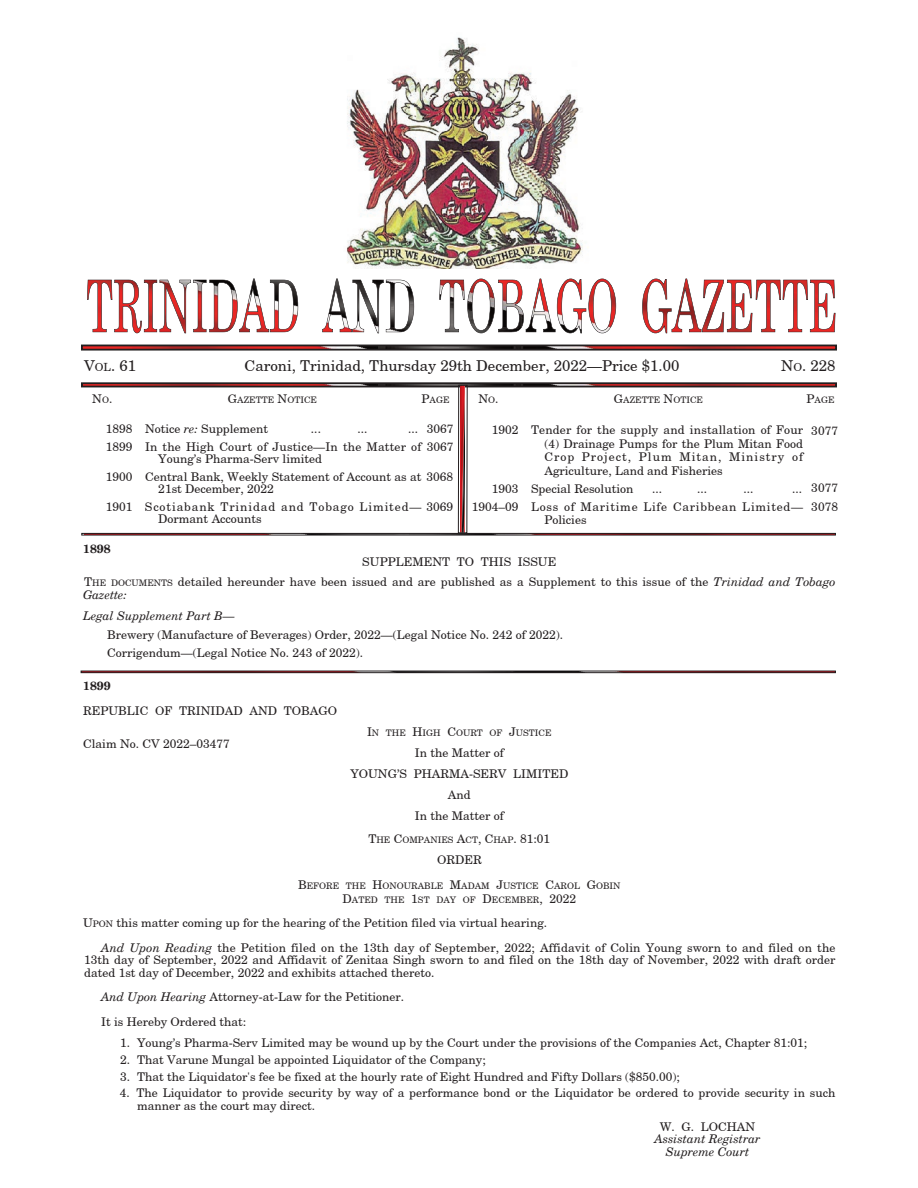
<style>
.page{position:relative;width:918px;height:1188px;background:#fff}
.page>*{position:absolute;margin:0;border:0;box-sizing:border-box;transform-origin:0 0}
.t1{font:15px "New Century Schoolbook";color:#231f20}
.t2{font:12px/13.5px "New Century Schoolbook";color:#231f20}
.t3{font:italic 12px/20.5px "New Century Schlbk";color:#231f20}
.t4{font:12px/17.9px "New Century Schoolbook";letter-spacing:.06em;color:#231f20;text-align:right}
.t5{font:12px "New Century Schoolbook";letter-spacing:.075em;color:#231f20}
.t6{font:700 12px "New Century Schlbk";color:#231f20}
.t7{font:9px/14.4px "New Century Schoolbook";color:#231f20;text-align:center}
.s1{font-size:11.25px}
.s2{color:#fff}
.s3{font-size:9px}
.s4{font-size:12px}
.s5{font-family:"New Century Schlbk";font-style:italic}
</style>
<div class="page">
<img style="left:347px;top:37px;width:236px;height:231px">
<div style="left:81px;top:345px;width:756px;height:6px;border:2px solid #231f20"></div>
<svg style="left:87px;top:279px;width:748px;height:54px"></svg>
<div style="left:82px;top:533px;width:754px;height:2px;border:1px solid #231f20"></div>
<div style="left:81px;top:382px;width:756px;height:5px;border:2px solid #231f20"></div>
<img style="left:461px;top:387px;width:3px;height:144px">
<div style="left:458px;top:385px;width:9px;height:148px;border:1px solid #231f20"></div>
<div style="left:81px;top:671px;width:755px;height:2px;border:1px solid #231f20"></div>
<p class="t1" style="left:84px;top:360px;width:54px">V<span class="s1">OL</span>. 61</p>
<p class="t1" style="left:245px;top:360px;width:436px">Caroni, Trinidad, Thursday 29th December, 2022–Price $1.00</p>
<p class="t1" style="left:781px;top:360px;width:56px">N<span class="s1">O</span>. 228</p>
<p class="t2" style="left:82px;top:393px;width:31px"><span class="s2">N</span>N<span class="s3">O</span>.</p>
<p class="t7" style="left:228px;top:394px;width:91px"><span class="s4">G</span>AZETTE <span class="s4">N</span>OTICE</p>
<p class="t7" style="left:421px;top:394px;width:30px"><span class="s4">P</span>AGE</p>
<p class="t2" style="left:478px;top:393px;width:22px">N<span class="s3">O</span>.</p>
<p class="t7" style="left:614px;top:394px;width:91px"><span class="s4">G</span>AZETTE <span class="s4">N</span>OTICE</p>
<p class="t7" style="left:806px;top:394px;width:30px"><span class="s4">P</span>AGE</p>
<p class="t2" style="left:106px;top:421px;width:349px;line-height:18px;text-align:right">3067<br>1899 In the High Court of Justice–In the Matter of 3067</p>
<p class="t2" style="left:106px;top:471px;width:349px">1900 Central Bank, Weekly Statement of Account as at 3068</p>
<p class="t5" style="left:106px;top:502px;width:349px">1901 Scotiabank Trinidad and Tobago Limited– 3069</p>
<p class="t2" style="left:106px;top:423px;width:164px">1898 Notice <span class="s5">re:</span> Supplement</p>
<p class="t2" style="left:311px;top:423px;width:12px">...</p>
<p class="t2" style="left:357px;top:423px;width:12px">...</p>
<p class="t2" style="left:408px;top:423px;width:12px">...</p>
<p class="t2" style="left:158px;top:453px;width:165px">Young’s Pharma-Serv limited</p>
<p class="t2" style="left:158px;top:483px;width:117px">21st December, 2022</p>
<p class="t2" style="left:158px;top:513px;width:105px">Dormant Accounts</p>
<p class="t6" style="left:83px;top:541px;width:29px">1898</p>
<p class="t2" style="left:84px;top:552px;width:753px;line-height:20.5px;text-align:center">SUPPLEMENT TO THIS ISSUE<br>T<span class="s3">HE DOCUMENTS</span> detailed hereunder have been issued and are published as a Supplement to this issue of the <span class="s5">Trinidad and Tobago</span></p>
<p class="t3" style="left:83px;top:585px;width:153px">Gazette:<br>Legal Supplement Part B—</p>
<p class="t2" style="left:107px;top:627px;width:458px;line-height:17.5px">Brewery (Manufacture of Beverages) Order, 2022–(Legal Notice No. 242 of 2022).<br>Corrigendum–(Legal Notice No. 243 of 2022).</p>
<p class="t6" style="left:83px;top:678px;width:29px">1899</p>
<p class="t2" style="left:83px;top:705px;width:256px">REPUBLIC OF TRINIDAD AND TOBAGO</p>
<p class="t7" style="left:367px;top:727px;width:186px"><span class="s4">I</span>N THE <span class="s4">H</span>IGH <span class="s4">C</span>OURT OF <span class="s4">J</span>USTICE</p>
<p class="t2" style="left:83px;top:738px;width:148px">Claim No. CV 2022—03477</p>
<p class="t2" style="left:350px;top:744px;width:220px;line-height:21px;text-align:center">In the Matter of<br>YOUNG’S PHARMA-SERV LIMITED<br>And<br>In the Matter of</p>
<p class="t7" style="left:369px;top:833px;width:183px"><span class="s4">T</span>HE <span class="s4">C</span>OMPANIES <span class="s4">A</span>CT<span class="s4">, C</span>HAP<span class="s4">. 81:01</span></p>
<p class="t2" style="left:437px;top:854px;width:46px">ORDER</p>
<p class="t7" style="left:298px;top:879px;width:324px"><span class="s4">B</span>EFORE THE <span class="s4">H</span>ONOURABLE <span class="s4">M</span>ADAM <span class="s4">J</span>USTICE <span class="s4">C</span>AROL <span class="s4">G</span>OBIN<br><span class="s4">D</span>ATED THE <span class="s4">1</span>ST DAY OF <span class="s4">D</span>ECEMBER<span class="s4">, 2022</span></p>
<p class="t2" style="left:101px;top:912px;width:736px;line-height:24.6px;text-indent:-18px">U<span class="s3">PON</span> this matter coming up for the hearing of the Petition filed via virtual hearing.<br><span class="s5">And Upon Reading</span> the Petition filed on the 13th day of September, 2022; Affidavit of Colin Young sworn to and filed on the</p>
<p class="t2" style="left:84px;top:955px;width:753px;line-height:12.3px">13th day of September, 2022 and Affidavit of Zenitaa Singh sworn to and filed on the 18th day of November, 2022 with draft order dated 1st day of December, 2022 and exhibits attached thereto.</p>
<p class="t2" style="left:101px;top:986px;width:305px;line-height:24.6px"><span class="s5">And Upon Hearing</span> Attorney-at-Law for the Petitioner.<br>It is Hereby Ordered that:</p>
<p class="t2" style="left:120px;top:1037px;width:688px">1. Young’s Pharma-Serv Limited may be wound up by the Court under the provisions of the Companies Act, Chapter 81:01;</p>
<p class="t2" style="left:120px;top:1054px;width:367px">2. That Varune Mungal be appointed Liquidator of the Company;</p>
<p class="t2" style="left:120px;top:1071px;width:561px">3. That the Liquidator's fee be fixed at the hourly rate of Eight Hundred and Fifty Dollars ($850.00);</p>
<p class="t2" style="left:137px;top:1088px;width:700px;line-height:12.3px;text-indent:-17px">4. The Liquidator to provide security by way of a performance bond or the Liquidator be ordered to provide security in such manner as the court may direct.</p>
<p class="t2" style="left:660px;top:1121px;width:97px">W. G. LOCHAN</p>
<p class="t3" style="left:654px;top:1133px;width:108px;line-height:12.3px;text-align:center">Assistant Registrar<br>Supreme Court</p>
<p class="t2" style="left:544px;top:424px;width:260px;text-align:justify;text-indent:-52px">1902 Tender for the supply and installation of Four (4) Drainage Pumps for the Plum Mitan Food Crop Project, Plum Mitan, Ministry of Agriculture, Land and Fisheries</p>
<p class="t2" style="left:492px;top:483px;width:143px">1903 Special Resolution</p>
<p class="t2" style="left:652px;top:483px;width:12px">...</p>
<p class="t2" style="left:697px;top:483px;width:12px">...</p>
<p class="t2" style="left:744px;top:483px;width:12px">...</p>
<p class="t4" style="left:472px;top:481px;width:333px">...<br>1904—09 Loss of Maritime Life Caribbean Limited–</p>
<p class="t2" style="left:544px;top:514px;width:44px">Policies</p>
<p class="t2" style="left:811px;top:425px;width:28px">3077</p>
<p class="t2" style="left:811px;top:479px;width:28px;line-height:19.5px">3077<br>3078</p>
</div>
